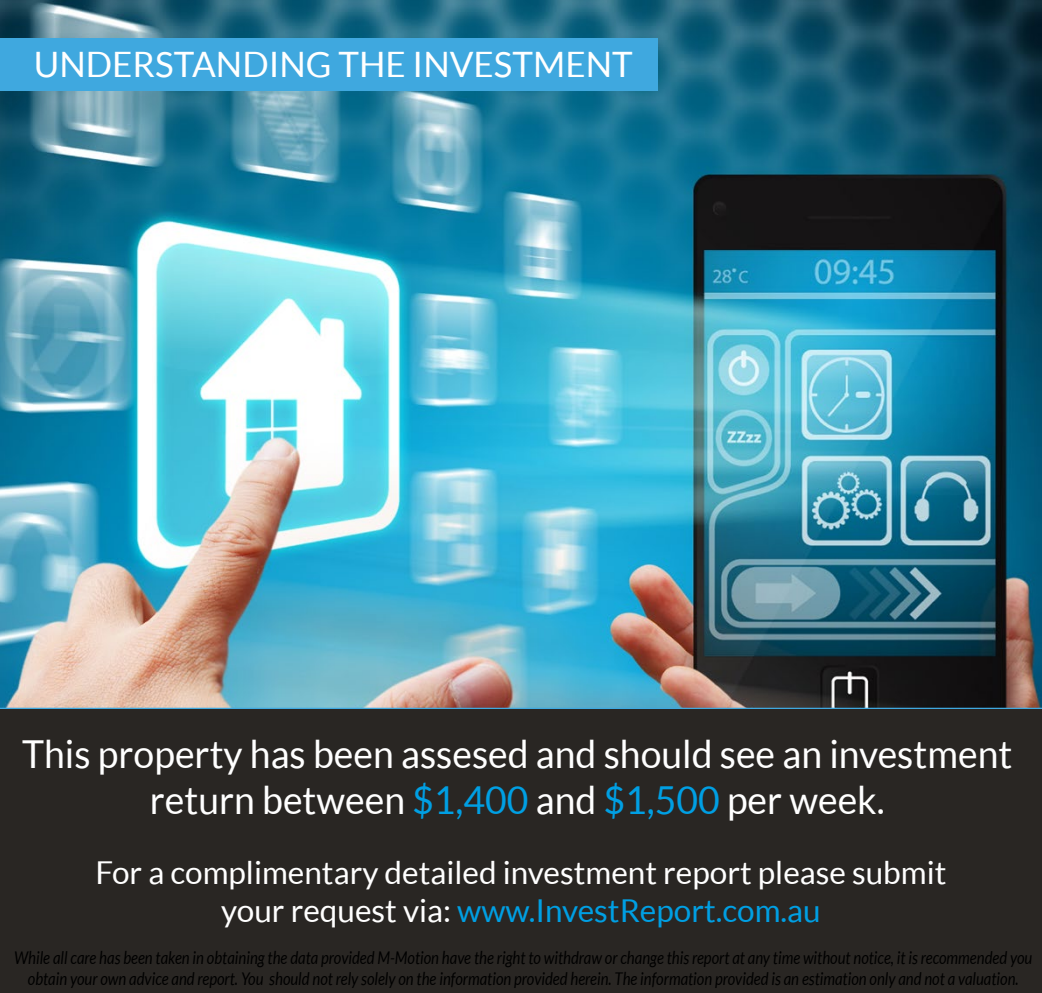
<style>
.page{position:relative;width:1042px;height:993px;background:#fff}
.page>*{position:absolute;margin:0;border:0;box-sizing:border-box;transform-origin:0 0}
.t1{font:38.5px/46.2px "Lato";color:#fff;text-align:center}
.t2{font:35px "Lato";color:#fff}
.t3{font:31.5px/37.8px "Lato";color:#fff;text-align:center}
.t4{font:italic 17.5px/21px "Lato";color:#000;text-align:center;scale:.85 1}
.s1{color:#009fe3}
</style>
<div class="page">
<img style="left:0;top:0;width:1042px;height:707px">
<div style="left:0;top:38px;width:657px;height:53px;background:#3fa8df"></div>
<svg style="left:0;top:707px;width:1042px;height:2px;background:#589bbd"></svg>
<div style="left:0;top:709px;width:1042px;height:283px;background:#292623"></div>
<h2 class="t2" style="left:34px;top:44px;width:600px">UNDERSTANDING THE INVESTMENT</h2>
<h1 class="t1" style="left:22px;top:730px;width:991px">This property has been assesed and should see an investment return between <span class="s1">$1,400</span> and <span class="s1">$1,500</span> per week.</h1>
<h3 class="t3" style="left:95px;top:853px;width:853px">For a complimentary detailed investment report please submit your request via: <span class="s1">www.InvestReport.com.au</span></h3>
<p class="t4" style="left:14px;top:946px;width:1199px">While all care has been taken in obtaining the data provided M-Motion have the right to withdraw or change this report at any time without notice, it is recommended you obtain your own advice and report. You should not rely solely on the information provided herein. The information provided is an estimation only and not a valuation.</p>
</div>
